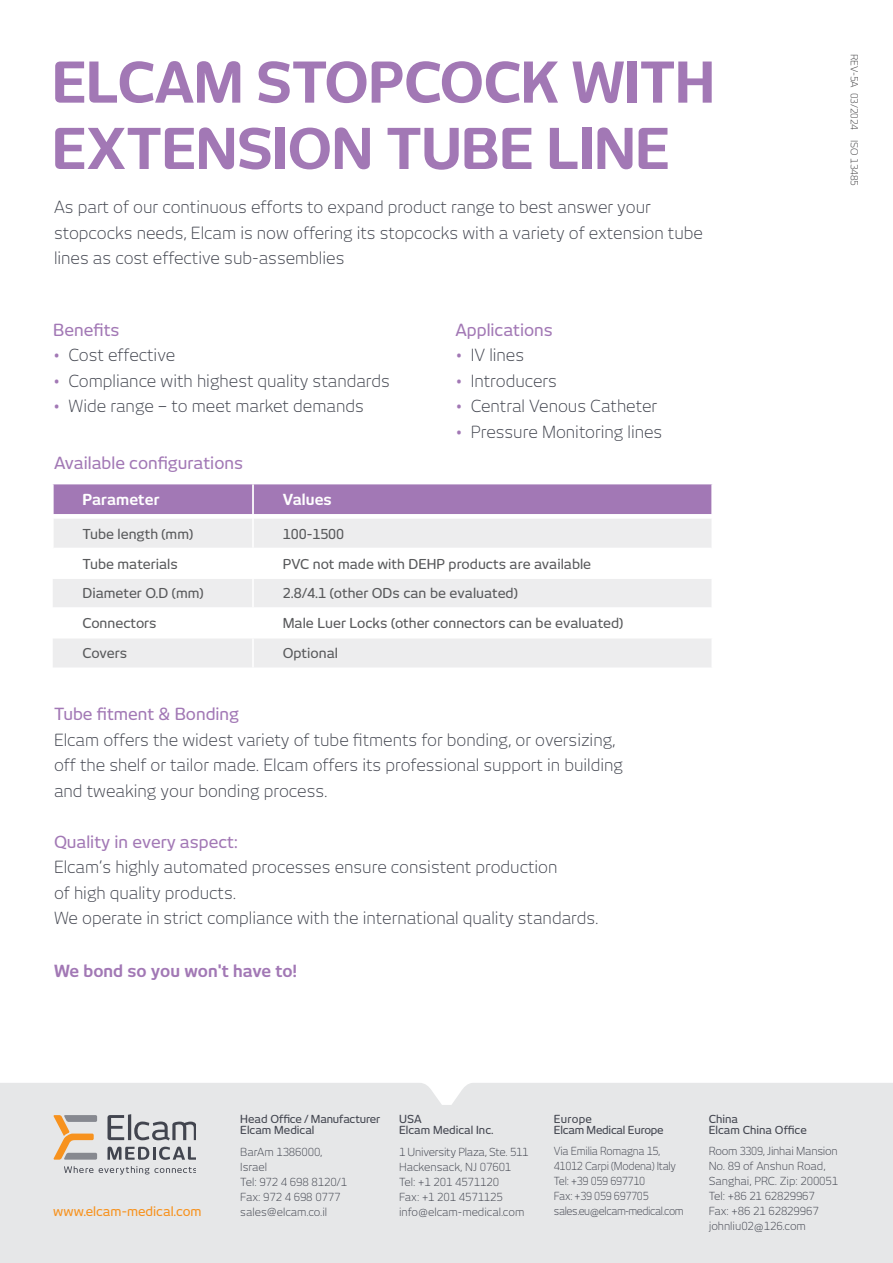
<style>
.page{position:relative;width:893px;height:1263px;background:#fff}
.page>*{position:absolute;margin:0;border:0;box-sizing:border-box;transform-origin:0 0}
.t1{font:700 55.35px/66.3px "New June";letter-spacing:-.01em;color:#a278b5}
.t2{font:300 16.5px/25.5px "New June";color:#42454f}
.t3{font:500 16.5px "New June";color:#a278b5}
.t4{font:700 16.5px "New June";color:#a278b5}
.t5{font:700 15px "New June";letter-spacing:.005em;color:#fff}
.t6{font:500 13.5px "New June";color:#58595b}
.t7{font:500 12.75px "New June";color:#f7921e}
.t8{font:300 10.95px/15px "New June";color:#42454f}
.t9{font:300 10.95px/15px "New June";letter-spacing:-.02em;color:#42454f;scale:.95 1}
.t10{font:500 10.95px/11.6px "New June";color:#42454f}
.t11{font:500 10.95px/11.2px "New June";letter-spacing:-.02em;color:#42454f}
.t12{font:300 9.75px "New June";color:#414042}
.s1{color:#a278b5}
</style>
<div class="page">
<div style="left:0;top:1083px;width:893px;height:180px;background:#e6e7e8"></div>
<svg style="left:108px;top:1114px;width:88px;height:26px;background:#b1b3b7"></svg>
<svg style="left:53px;top:1115px;width:44px;height:44px;background:#d6bea3"></svg>
<svg style="left:64px;top:1166px;width:132px;height:8px"></svg>
<svg style="left:108px;top:1146px;width:88px;height:14px"></svg>
<div style="left:53px;top:519px;width:658px;height:148px;background:#ededee"></div>
<svg style="left:53px;top:549px;width:658px;height:88px"></svg>
<hr style="left:52px;top:519px;width:2px;height:29px;background:#fff">
<hr style="left:52px;top:548px;width:2px;height:29px;background:#fff">
<div style="left:53px;top:484px;width:659px;height:30px;background:#a278b5"></div>
<hr style="left:252px;top:519px;width:2px;height:29px;background:#fff">
<hr style="left:252px;top:549px;width:2px;height:28px;background:#fff">
<hr style="left:54px;top:548px;width:199px;height:1px;background:#fff">
<hr style="left:253px;top:548px;width:458px;height:1px;background:#fff">
<hr style="left:52px;top:577px;width:201px;height:2px;background:#fff">
<hr style="left:253px;top:577px;width:460px;height:2px;background:#fff">
<hr style="left:252px;top:579px;width:2px;height:28px;background:#fff">
<hr style="left:252px;top:638px;width:2px;height:29px;background:#fff">
<hr style="left:52px;top:607px;width:201px;height:2px;background:#fff">
<hr style="left:253px;top:607px;width:460px;height:2px;background:#fff">
<hr style="left:252px;top:609px;width:2px;height:28px;background:#fff">
<hr style="left:52px;top:637px;width:201px;height:1px;background:#fff">
<hr style="left:253px;top:637px;width:460px;height:1px;background:#fff">
<h1 class="t1" style="left:52px;top:49px;width:665px">ELCAM STOPCOCK WITH<br>EXTENSION TUBE LINE</h1>
<p class="t2" style="left:54px;top:194px;width:650px">As part of our continuous efforts to expand product range to best answer your stopcocks needs, Elcam is now offering its stopcocks with a variety of extension tube lines as cost effective sub-assemblies</p>
<p class="t3" style="left:53px;top:320px;width:68px">Benefits</p>
<p class="t2" style="left:53px;top:342px;width:124px"><span class="s1">•</span> Cost effective</p>
<p class="t2" style="left:53px;top:368px;width:338px"><span class="s1">•</span> Compliance with highest quality standards</p>
<p class="t2" style="left:53px;top:393px;width:312px"><span class="s1">•</span> Wide range – to meet market demands</p>
<p class="t3" style="left:54px;top:453px;width:191px">Available configurations</p>
<p class="t3" style="left:455px;top:320px;width:99px">Applications</p>
<p class="t2" style="left:455px;top:342px;width:70px"><span class="s1">•</span> IV lines</p>
<p class="t2" style="left:455px;top:368px;width:103px"><span class="s1">•</span> Introducers</p>
<p class="t2" style="left:455px;top:393px;width:203px"><span class="s1">•</span> Central Venous Catheter</p>
<p class="t2" style="left:455px;top:419px;width:208px"><span class="s1">•</span> Pressure Monitoring lines</p>
<p class="t5" style="left:83px;top:491px;width:78px">Parameter</p>
<p class="t5" style="left:283px;top:491px;width:51px">Values</p>
<p class="t6" style="left:83px;top:526px;width:112px">Tube length (mm)</p>
<p class="t6" style="left:283px;top:526px;width:63px">100-1500</p>
<p class="t6" style="left:83px;top:556px;width:97px">Tube materials</p>
<p class="t6" style="left:283px;top:556px;width:310px">PVC not made with DEHP products are available</p>
<p class="t6" style="left:83px;top:585px;width:122px">Diameter O.D (mm)</p>
<p class="t6" style="left:283px;top:585px;width:236px">2.8/4.1 (other ODs can be evaluated)</p>
<p class="t6" style="left:83px;top:615px;width:76px">Connectors</p>
<p class="t6" style="left:283px;top:615px;width:342px">Male Luer Locks (other connectors can be evaluated)</p>
<p class="t6" style="left:83px;top:645px;width:46px">Covers</p>
<p class="t6" style="left:283px;top:645px;width:57px">Optional</p>
<p class="t3" style="left:54px;top:705px;width:187px">Tube fitment &amp; Bonding</p>
<p class="t2" style="left:54px;top:727px;width:570px">Elcam offers the widest variety of tube fitments for bonding, or oversizing, off the shelf or tailor made. Elcam offers its professional support in building and tweaking your bonding process.</p>
<p class="t3" style="left:54px;top:832px;width:185px">Quality in every aspect:</p>
<p class="t2" style="left:54px;top:854px;width:546px">Elcam’s highly automated processes ensure consistent production<br>of high quality products.<br>We operate in strict compliance with the international quality standards.</p>
<p class="t4" style="left:54px;top:962px;width:244px">We bond so you won't have to!</p>
<p class="t12" style="left:860px;top:54px;width:133px;rotate:90deg">REV-5A 03/2024 ISO 13485</p>
<p class="t7" style="left:53px;top:1203px;width:150px">www.elcam-medical.com</p>
<p class="t10" style="left:240px;top:1113px;width:141px">Head Office / Manufacturer<br>Elcam Medical</p>
<p class="t8" style="left:240px;top:1144px;width:108px">BarAm 1386000,<br>Israel<br>Tel: 972 4 698 8120/1<br>Fax: 972 4 698 0777 sales@elcam.co.il</p>
<p class="t10" style="left:399px;top:1113px;width:96px">USA<br>Elcam Medical Inc.</p>
<p class="t8" style="left:399px;top:1144px;width:131px">1 University Plaza, Ste. 511<br>Hackensack, NJ 07601<br>Tel: +1 201 4571120<br>Fax: +1 201 4571125 info@elcam-medical.com</p>
<p class="t11" style="left:554px;top:1113px;width:111px">Europe<br>Elcam Medical Europe</p>
<p class="t9" style="left:554px;top:1144px;width:138px">Via Emilia Romagna 15,<br>41012 Carpi (Modena) Italy<br>Tel: +39 059 697710<br>Fax: +39 059 697705 sales.eu@elcam-medical.com</p>
<p class="t10" style="left:709px;top:1113px;width:100px">China<br>Elcam China Office</p>
<p class="t8" style="left:709px;top:1144px;width:131px">Room 3309, Jinhai Mansion<br>No. 89 of Anshun Road,<br>Sanghai, PRC. Zip: 200051<br>Tel: +86 21 62829967<br>Fax: +86 21 62829967 johnliu02@126.com</p>
</div>
